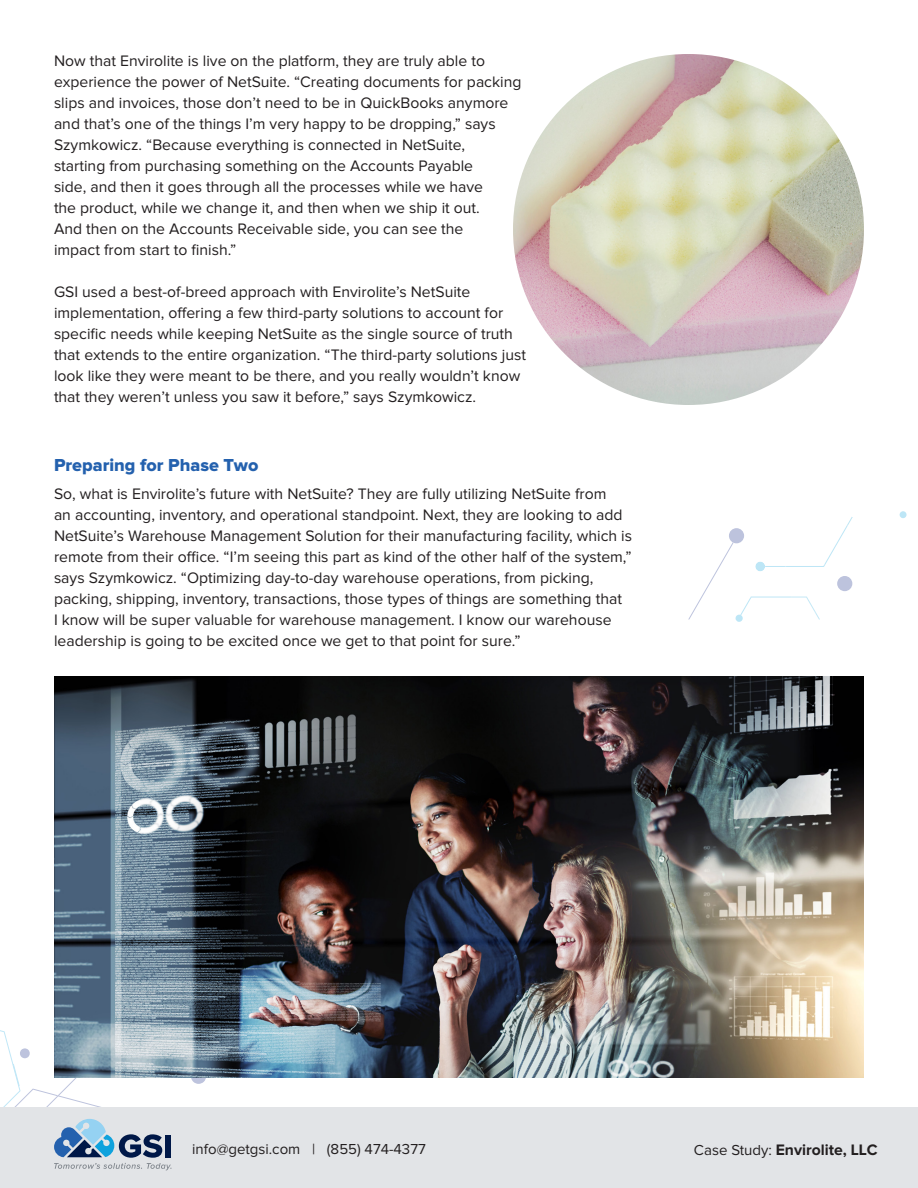
<style>
.page{position:relative;width:918px;height:1188px;background:#fff}
.page>*{position:absolute;margin:0;border:0;box-sizing:border-box;transform-origin:0 0}
.t1{font:18px "Proxima Nova Extrabld";color:#2461ae}
.t2{font:15.75px/21px "Proxima Nova";color:#231f20}
.t3{font:700 15.75px "Proxima Nova";color:#231f20}
.t4{font:15px "Proxima Nova";color:#231f20}
.s1{font-weight:400;font-size:15px}
</style>
<div class="page">
<svg style="left:899px;top:511px;width:8px;height:7px"></svg>
<svg style="left:688px;top:517px;width:165px;height:105px"></svg>
<div style="left:0;top:1107px;width:918px;height:81px;background:#e2e4e7"></div>
<svg style="left:0;top:1030px;width:206px;height:141px"></svg>
<img style="left:54px;top:676px;width:810px;height:402px">
<img style="left:513px;top:54px;width:351px;height:351px;border-radius:176px">
<p class="t2" style="left:54px;top:51px;width:469px">Now that Envirolite is live on the platform, they are truly able to experience the power of NetSuite. “Creating documents for packing slips and invoices, those don’t need to be in QuickBooks anymore and that’s one of the things I’m very happy to be dropping,” says Szymkowicz. “Because everything is connected in NetSuite,<br>starting from purchasing something on the Accounts Payable<br>side, and then it goes through all the processes while we have<br>the product, while we change it, and then when we ship it out.<br>And then on the Accounts Receivable side, you can see the<br>impact from start to finish.”</p>
<p class="t2" style="left:54px;top:282px;width:474px">GSI used a best-of-breed approach with Envirolite’s NetSuite implementation, offering a few third-party solutions to account for specific needs while keeping NetSuite as the single source of truth that extends to the entire organization. “The third-party solutions just look like they were meant to be there, and you really wouldn’t know that they weren’t unless you saw it before,” says Szymkowicz.</p>
<p class="t1" style="left:54px;top:457px;width:206px">Preparing for Phase Two</p>
<p class="t2" style="left:54px;top:484px;width:580px">So, what is Envirolite’s future with NetSuite? They are fully utilizing NetSuite from<br>an accounting, inventory, and operational standpoint. Next, they are looking to add NetSuite’s Warehouse Management Solution for their manufacturing facility, which is remote from their office. “I’m seeing this part as kind of the other half of the system,” says Szymkowicz. “Optimizing day-to-day warehouse operations, from picking, packing, shipping, inventory, transactions, those types of things are something that<br>I know will be super valuable for warehouse management. I know our warehouse leadership is going to be excited once we get to that point for sure.”</p>
<p class="t4" style="left:192px;top:1142px;width:235px">info@getgsi.com | (855) 474-4377</p>
<p class="t3" style="left:694px;top:1140px;width:185px"><span class="s1">Case Study:</span> Envirolite, LLC</p>
</div>
